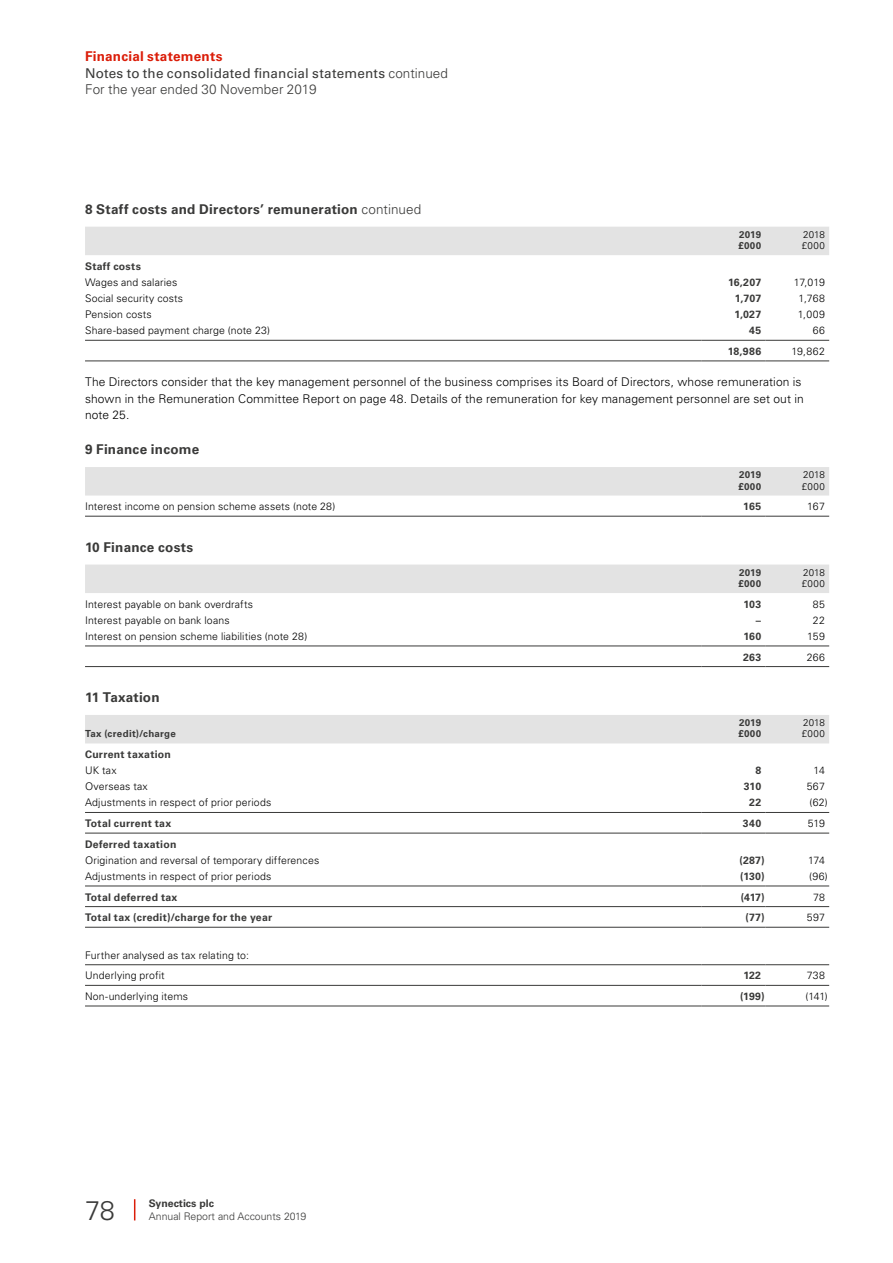
<style>
.page{position:relative;width:893px;height:1263px;background:#fff}
.page>*{position:absolute;margin:0;border:0;box-sizing:border-box;transform-origin:0 0}
.t1{font:300 27px "Univers LT Pro 45";color:#3a3a39}
.t2{font:700 13.5px "Univers LT Pro 65";letter-spacing:.015em;color:#3a3a39}
.t3{font:13.5px "Univers LT Pro 55 Roman";letter-spacing:.015em;color:#3a3a39}
.t4{font:300 13.5px "Univers LT Pro 45";letter-spacing:.005em;color:#3a3a39}
.t5{font:700 13.5px "Univers LT Pro 65";letter-spacing:.02em;color:#db1d09}
.t6{font:300 12px/16.5px "Univers LT Pro 45";letter-spacing:.01em;color:#000}
.t7{font:300 10.5px/20.5px "Univers LT Pro 45";letter-spacing:.015em;color:#000}
.t8{font:700 10.5px "Univers LT Pro 65";letter-spacing:.025em;color:#3a3a39}
.t9{font:300 10.5px "Univers LT Pro 45";color:#3a3a39}
.t10{font:700 10.5px "Univers LT Pro 65";color:#3a3a39}
.t11{font:700 9.75px "Univers LT Pro 65";letter-spacing:.03em;color:#3a3a39}
.t12{font:300 9.75px "Univers LT Pro 45";letter-spacing:.025em;color:#000}
.s1{font-family:"Univers LT Pro 45";font-weight:300}
</style>
<div class="page">
<svg style="left:134px;top:1199px;width:1px;height:21px"></svg>
<div style="left:85px;top:227px;width:744px;height:28px;background:#e3e3e3"></div>
<hr style="left:765px;top:340px;width:64px;height:1px;background:#3a3a39">
<hr style="left:765px;top:360px;width:64px;height:1px;background:#3a3a39">
<hr style="left:702px;top:340px;width:63px;height:1px;background:#3a3a39">
<hr style="left:702px;top:360px;width:63px;height:1px;background:#3a3a39">
<hr style="left:85px;top:340px;width:617px;height:1px;background:#3a3a39">
<hr style="left:85px;top:360px;width:617px;height:1px;background:#3a3a39">
<div style="left:85px;top:467px;width:744px;height:28px;background:#e3e3e3"></div>
<hr style="left:765px;top:516px;width:64px;height:1px;background:#3a3a39">
<hr style="left:702px;top:516px;width:63px;height:1px;background:#3a3a39">
<hr style="left:85px;top:516px;width:617px;height:1px;background:#3a3a39">
<div style="left:85px;top:564px;width:744px;height:29px;background:#e3e3e3"></div>
<hr style="left:765px;top:646px;width:64px;height:1px;background:#3a3a39">
<hr style="left:765px;top:666px;width:64px;height:1px;background:#3a3a39">
<hr style="left:702px;top:646px;width:63px;height:1px;background:#3a3a39">
<hr style="left:702px;top:666px;width:63px;height:1px;background:#3a3a39">
<hr style="left:85px;top:646px;width:617px;height:1px;background:#3a3a39">
<hr style="left:85px;top:666px;width:617px;height:1px;background:#3a3a39">
<div style="left:85px;top:715px;width:744px;height:28px;background:#e3e3e3"></div>
<hr style="left:765px;top:886px;width:64px;height:1px;background:#3a3a39">
<hr style="left:702px;top:886px;width:63px;height:1px;background:#3a3a39">
<hr style="left:85px;top:886px;width:617px;height:1px;background:#3a3a39">
<hr style="left:765px;top:833px;width:64px;height:1px;background:#3a3a39">
<hr style="left:702px;top:833px;width:63px;height:1px;background:#3a3a39">
<hr style="left:85px;top:833px;width:617px;height:1px;background:#3a3a39">
<hr style="left:765px;top:812px;width:64px;height:1px;background:#3a3a39">
<hr style="left:702px;top:812px;width:63px;height:1px;background:#3a3a39">
<hr style="left:85px;top:812px;width:617px;height:1px;background:#3a3a39">
<hr style="left:765px;top:906px;width:64px;height:1px;background:#3a3a39">
<hr style="left:765px;top:927px;width:64px;height:1px;background:#3a3a39">
<hr style="left:702px;top:906px;width:63px;height:1px;background:#3a3a39">
<hr style="left:702px;top:927px;width:63px;height:1px;background:#3a3a39">
<hr style="left:85px;top:906px;width:617px;height:1px;background:#3a3a39">
<hr style="left:85px;top:927px;width:617px;height:1px;background:#3a3a39">
<hr style="left:765px;top:964px;width:64px;height:1px;background:#3a3a39">
<hr style="left:702px;top:964px;width:63px;height:1px;background:#3a3a39">
<hr style="left:85px;top:964px;width:617px;height:1px;background:#3a3a39">
<hr style="left:765px;top:985px;width:64px;height:1px;background:#3a3a39">
<hr style="left:765px;top:1005px;width:64px;height:1px;background:#3a3a39">
<hr style="left:702px;top:985px;width:63px;height:1px;background:#3a3a39">
<hr style="left:702px;top:1005px;width:63px;height:1px;background:#3a3a39">
<hr style="left:85px;top:985px;width:617px;height:1px;background:#3a3a39">
<hr style="left:85px;top:1005px;width:617px;height:1px;background:#3a3a39">
<p class="t5" style="left:85px;top:48px;width:139px">Financial statements</p>
<p class="t3" style="left:85px;top:65px;width:365px">Notes to the consolidated financial statements <span class="s1">continued</span></p>
<p class="t4" style="left:85px;top:81px;width:233px">For the year ended 30 November 2019</p>
<p class="t2" style="left:85px;top:201px;width:338px">8 Staff costs and Directors’ remuneration <span class="s1">continued</span></p>
<p class="t11" style="left:739px;top:229px;width:23px">2019</p>
<p class="t12" style="left:803px;top:228px;width:23px">2018</p>
<p class="t11" style="left:738px;top:240px;width:24px">£000</p>
<p class="t12" style="left:802px;top:240px;width:25px">£000</p>
<p class="t8" style="left:85px;top:260px;width:57px">Staff costs</p>
<p class="t7" style="left:85px;top:272px;width:94px">Wages and salaries</p>
<p class="t8" style="left:728px;top:276px;width:35px">16,207</p>
<p class="t7" style="left:794px;top:272px;width:33px">17,019</p>
<p class="t7" style="left:85px;top:288px;width:100px">Social security costs</p>
<p class="t8" style="left:735px;top:292px;width:28px">1,707</p>
<p class="t7" style="left:798px;top:288px;width:28px">1,768</p>
<p class="t7" style="left:85px;top:304px;width:68px">Pension costs</p>
<p class="t8" style="left:734px;top:308px;width:28px">1,027</p>
<p class="t7" style="left:798px;top:304px;width:29px">1,009</p>
<p class="t7" style="left:85px;top:320px;width:187px">Share-based payment charge (note 23)</p>
<p class="t8" style="left:749px;top:324px;width:14px">45</p>
<p class="t7" style="left:813px;top:320px;width:14px">66</p>
<p class="t8" style="left:728px;top:345px;width:35px">18,986</p>
<p class="t7" style="left:792px;top:341px;width:35px">19,862</p>
<p class="t6" style="left:85px;top:373px;width:720px">The Directors consider that the key management personnel of the business comprises its Board of Directors, whose remuneration is shown in the Remuneration Committee Report on page 48. Details of the remuneration for key management personnel are set out in note 25.</p>
<p class="t2" style="left:85px;top:441px;width:116px">9 Finance income</p>
<p class="t11" style="left:739px;top:469px;width:23px">2019</p>
<p class="t12" style="left:803px;top:469px;width:23px">2018</p>
<p class="t11" style="left:738px;top:480px;width:24px">£000</p>
<p class="t12" style="left:802px;top:480px;width:25px">£000</p>
<p class="t7" style="left:85px;top:496px;width:252px">Interest income on pension scheme assets (note 28)</p>
<p class="t8" style="left:743px;top:500px;width:19px">165</p>
<p class="t7" style="left:807px;top:496px;width:19px">167</p>
<p class="t2" style="left:85px;top:539px;width:110px">10 Finance costs</p>
<p class="t11" style="left:739px;top:567px;width:23px">2019</p>
<p class="t12" style="left:803px;top:566px;width:23px">2018</p>
<p class="t11" style="left:738px;top:578px;width:24px">£000</p>
<p class="t12" style="left:802px;top:578px;width:25px">£000</p>
<p class="t7" style="left:85px;top:594px;width:169px">Interest payable on bank overdrafts</p>
<p class="t8" style="left:743px;top:598px;width:19px">103</p>
<p class="t7" style="left:813px;top:594px;width:14px">85</p>
<p class="t7" style="left:85px;top:610px;width:146px">Interest payable on bank loans</p>
<p class="t8" style="left:756px;top:614px;width:7px">–</p>
<p class="t7" style="left:813px;top:610px;width:14px">22</p>
<p class="t7" style="left:85px;top:626px;width:224px">Interest on pension scheme liabilities (note 28)</p>
<p class="t8" style="left:743px;top:630px;width:19px">160</p>
<p class="t7" style="left:807px;top:626px;width:19px">159</p>
<p class="t8" style="left:743px;top:651px;width:20px">263</p>
<p class="t7" style="left:807px;top:646px;width:20px">266</p>
<p class="t2" style="left:85px;top:689px;width:76px">11 Taxation</p>
<p class="t11" style="left:739px;top:717px;width:23px">2019</p>
<p class="t12" style="left:803px;top:717px;width:23px">2018</p>
<p class="t11" style="left:85px;top:728px;width:92px">Tax (credit)/charge</p>
<p class="t11" style="left:738px;top:728px;width:24px">£000</p>
<p class="t12" style="left:802px;top:728px;width:25px">£000</p>
<p class="t8" style="left:85px;top:748px;width:87px">Current taxation</p>
<p class="t7" style="left:85px;top:760px;width:33px">UK tax</p>
<p class="t8" style="left:755px;top:764px;width:7px">8</p>
<p class="t7" style="left:813px;top:760px;width:13px">14</p>
<p class="t7" style="left:85px;top:776px;width:64px">Overseas tax</p>
<p class="t8" style="left:744px;top:780px;width:19px">310</p>
<p class="t7" style="left:807px;top:776px;width:20px">567</p>
<p class="t7" style="left:85px;top:792px;width:188px">Adjustments in respect of prior periods</p>
<p class="t8" style="left:749px;top:796px;width:13px">22</p>
<p class="t7" style="left:809px;top:792px;width:20px">(62)</p>
<p class="t8" style="left:85px;top:817px;width:88px">Total current tax</p>
<p class="t8" style="left:743px;top:817px;width:20px">340</p>
<p class="t7" style="left:808px;top:813px;width:19px">519</p>
<p class="t8" style="left:85px;top:838px;width:93px">Deferred taxation</p>
<p class="t7" style="left:85px;top:850px;width:236px">Origination and reversal of temporary differences</p>
<p class="t8" style="left:739px;top:854px;width:27px">(287)</p>
<p class="t7" style="left:808px;top:850px;width:18px">174</p>
<p class="t7" style="left:85px;top:866px;width:188px">Adjustments in respect of prior periods</p>
<p class="t8" style="left:740px;top:870px;width:26px">(130)</p>
<p class="t7" style="left:809px;top:866px;width:20px">(96)</p>
<p class="t8" style="left:85px;top:891px;width:94px">Total deferred tax</p>
<p class="t8" style="left:741px;top:891px;width:25px">(417)</p>
<p class="t7" style="left:813px;top:886px;width:13px">78</p>
<p class="t8" style="left:85px;top:911px;width:189px">Total tax (credit)/charge for the year</p>
<p class="t8" style="left:746px;top:911px;width:21px">(77)</p>
<p class="t7" style="left:807px;top:907px;width:20px">597</p>
<p class="t7" style="left:85px;top:945px;width:165px">Further analysed as tax relating to:<br>Underlying profit</p>
<p class="t8" style="left:743px;top:969px;width:19px">122</p>
<p class="t7" style="left:807px;top:965px;width:20px">738</p>
<p class="t7" style="left:85px;top:986px;width:105px">Non-underlying items</p>
<p class="t8" style="left:740px;top:990px;width:26px">(199)</p>
<p class="t7" style="left:805px;top:986px;width:24px">(141)</p>
<h1 class="t1" style="left:85px;top:1194px;width:31px">78</h1>
<p class="t10" style="left:149px;top:1197px;width:67px">Synectics plc</p>
<p class="t9" style="left:149px;top:1210px;width:159px">Annual Report and Accounts 2019</p>
</div>
